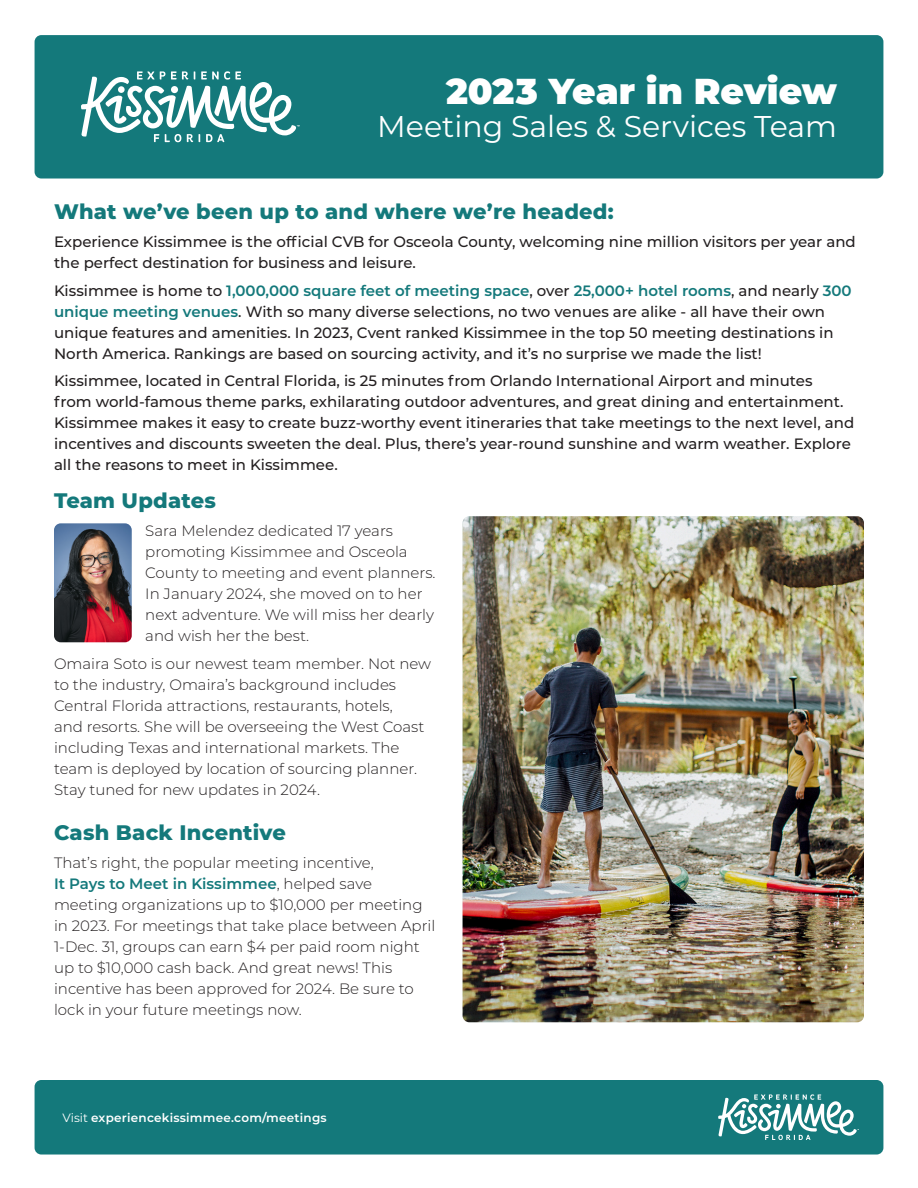
<style>
.page{position:relative;width:918px;height:1188px;background:#fff}
.page>*{position:absolute;margin:0;border:0;box-sizing:border-box;transform-origin:0 0}
.t1{font:900 36px "Montserrat";color:#fff}
.t2{font:30px "Montserrat";color:#fff}
.Headings{font:800 21px "Montserrat";letter-spacing:.01em;color:#14797b}
.Body{font:800 21px "Montserrat";letter-spacing:.01em;color:#14797b}
.Body-2{font:500 15px/21px "Montserrat";color:#231f20}
.Body-3{font:300 15px/21px "Montserrat";color:#231f20}
.t3{font:600 12px "Montserrat";letter-spacing:.02em;color:#fff}
.s1{font-weight:600;color:#14797b}
.s2{font-weight:400}
</style>
<div class="page">
<div style="left:35px;top:1080px;width:848px;height:75px;background:#14797b;border-radius:7px"></div>
<svg style="left:718px;top:1094px;width:141px;height:46px"></svg>
<div style="left:35px;top:35px;width:848px;height:144px;background:#14797b;border-radius:7px"></div>
<svg style="left:81px;top:71px;width:219px;height:71px"></svg>
<img style="left:463px;top:516px;width:401px;height:506px">
<img style="left:54px;top:523px;width:78px;height:119px">
<p class="t1" style="left:446px;top:64px;width:392px">2023 Year in Review</p>
<p class="t2" style="left:377px;top:106px;width:461px">Meeting Sales &amp; Services Team</p>
<p class="Headings" style="left:54px;top:196px;width:561px">What we’ve been up to and where we’re headed:</p>
<p class="Body-2" style="left:54px;top:230px;width:803px">Experience Kissimmee is the official CVB for Osceola County, welcoming nine million visitors per year and the perfect destination for business and leisure.</p>
<p class="Body-2" style="left:54px;top:279px;width:799px">Kissimmee is home to <span class="s1">1,000,000 square feet of meeting space</span>, over <span class="s1">25,000+ hotel rooms</span>, and nearly <span class="s1">300 unique meeting venues</span>. With so many diverse selections, no two venues are alike - all have their own unique features and amenities. In 2023, Cvent ranked Kissimmee in the top 50 meeting destinations in North America. Rankings are based on sourcing activity, and it’s no surprise we made the list!</p>
<p class="Body-2" style="left:54px;top:370px;width:802px">Kissimmee, located in Central Florida, is 25 minutes from Orlando International Airport and minutes<br>from world-famous theme parks, exhilarating outdoor adventures, and great dining and entertainment.<br>Kissimmee makes it easy to create buzz-worthy event itineraries that take meetings to the next level, and incentives and discounts sweeten the deal. Plus, there’s year-round sunshine and warm weather. Explore all the reasons to meet in Kissimmee.</p>
<p class="Headings" style="left:54px;top:486px;width:163px">Team Updates</p>
<p class="Body-3" style="left:145px;top:520px;width:292px">Sara Melendez dedicated 17 years promoting Kissimmee and Osceola County to meeting and event planners.<br>In January 2024, she moved on to her next adventure. We will miss her dearly and wish her the best.</p>
<p class="Body-3" style="left:54px;top:653px;width:379px">Omaira Soto is our newest team member. Not new to the industry, Omaira’s background includes Central Florida attractions, restaurants, hotels,<br>and resorts. She will be overseeing the West Coast including Texas and international markets. The team is deployed by location of sourcing planner.<br>Stay tuned for new updates in 2024.</p>
<p class="Body" style="left:54px;top:818px;width:233px">Cash Back Incentive</p>
<p class="Body-3" style="left:54px;top:852px;width:383px">That’s right, the popular meeting incentive,<br><span class="s1">It Pays to Meet in Kissimmee</span>, helped save meeting organizations up to $10,000 per meeting in 2023. For meetings that take place between April 1-Dec. 31, groups can earn $4 per paid room night up to $10,000 cash back. And great news! This incentive has been approved for 2024. Be sure to lock in your future meetings now.</p>
<p class="t3" style="left:63px;top:1109px;width:266px"><span class="s2">Visit</span> experiencekissimmee.com/meetings</p>
</div>
